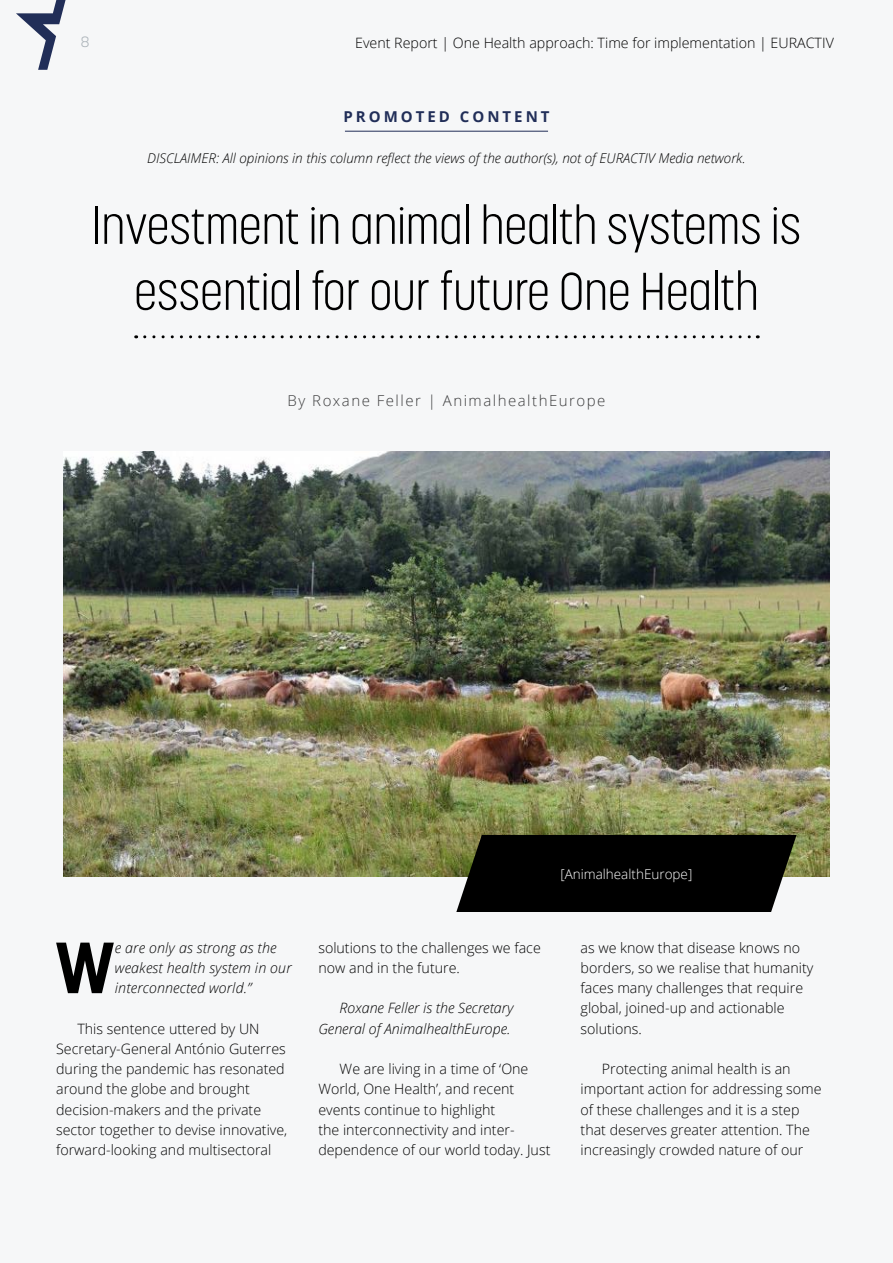
<style>
.page{position:relative;width:893px;height:1263px;background:#f6f7f8}
.page>*{position:absolute;margin:0;border:0;box-sizing:border-box;transform-origin:0 0}
.t1{font:700 71.7px "Korolev";color:#000}
.t2{font:300 52.5px/66px "Korolev Condensed";color:#000;text-align:center}
.t3{font:300 15px "Open Sans";letter-spacing:.1em;color:#3c3c3d}
.t4{font:700 15px "Open Sans";letter-spacing:.2em;color:#212e58}
.t5{font:300 15px "Korolev";color:#aab2b8}
.t6{font:300 14.25px/20.2px "Open Sans";color:#000}
.t7{font:italic 300 14.25px/20.2px "Open Sans";letter-spacing:.01em;color:#000}
.t8{font:italic 300 13.5px "Open Sans";color:#000}
.t9{font:300 13.5px "Open Sans";color:#fff}
</style>
<div class="page">
<img style="left:64px;top:452px;width:765px;height:425px">
<svg style="left:456px;top:835px;width:340px;height:77px;background:#0d0d0b"></svg>
<svg style="left:145px;top:335px;width:613px;height:3px"></svg>
<hr style="left:345px;top:131px;width:203px;height:1px;background:#212e58">
<svg style="left:16px;top:0;width:50px;height:70px"></svg>
<p class="t5" style="left:81px;top:32px;width:10px">8</p>
<p class="t6" style="left:355px;top:32px;width:480px">Event Report | One Health approach: Time for implementation | EURACTIV</p>
<p class="t4" style="left:343px;top:106px;width:208px">PROMOTED CONTENT</p>
<p class="t8" style="left:147px;top:149px;width:600px">DISCLAIMER: All opinions in this column reflect the views of the author(s), not of EURACTIV Media network.</p>
<h2 class="t2" style="left:92px;top:192px;width:711px">Investment in animal health systems is essential for our future One Health</h2>
<p class="t3" style="left:288px;top:390px;width:319px">By Roxane Feller | AnimalhealthEurope</p>
<h1 class="t1" style="left:56px;top:922px;width:60px">W</h1>
<p class="t7" style="left:115px;top:937px;width:178px">e are only as strong as the weakest health system in our interconnected world.”</p>
<p class="t6" style="left:56px;top:1018px;width:233px;text-indent:21px">This sentence uttered by UN Secretary-General António Guterres during the pandemic has resonated around the globe and brought decision-makers and the private sector together to devise innovative, forward-looking and multisectoral</p>
<p class="t9" style="left:560px;top:864px;width:133px">[AnimalhealthEurope]</p>
<p class="t6" style="left:318px;top:937px;width:224px">solutions to the challenges we face now and in the future.</p>
<p class="t7" style="left:318px;top:997px;width:197px;text-align:right">Roxane Feller is the Secretary<br>General of AnimalhealthEurope.</p>
<p class="t6" style="left:318px;top:1058px;width:234px;text-indent:21px">We are living in a time of ‘One<br>World, One Health’, and recent events continue to highlight<br>the interconnectivity and inter&shy;dependence of our world today. Just</p>
<p class="t6" style="left:581px;top:937px;width:234px">as we know that disease knows no borders, so we realise that humanity faces many challenges that require global, joined-up and actionable solutions.</p>
<p class="t6" style="left:581px;top:1058px;width:242px;text-indent:21px">Protecting animal health is an important action for addressing some of these challenges and it is a step that deserves greater attention. The increasingly crowded nature of our</p>
</div>
